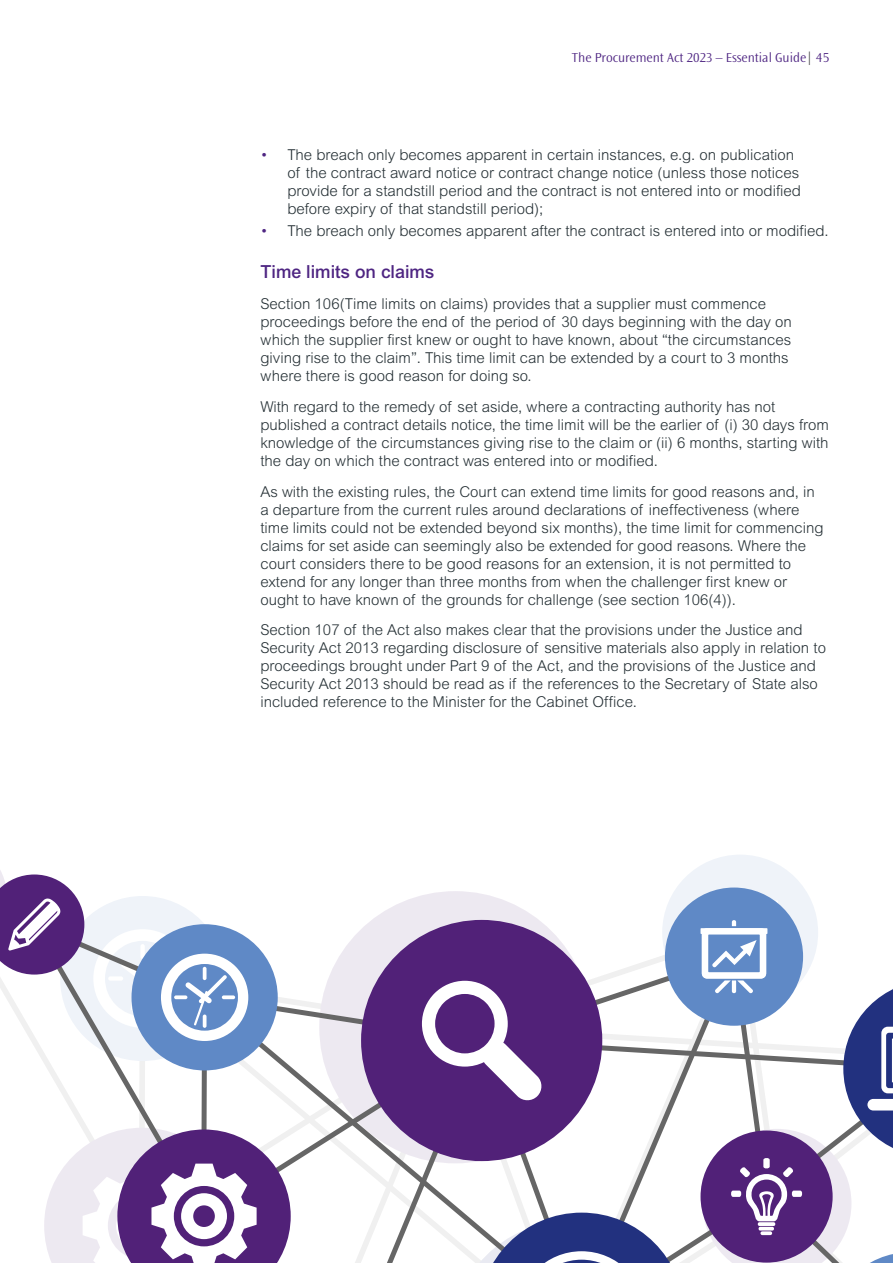
<style>
.page{position:relative;width:893px;height:1263px;background:#fff}
.page>*{position:absolute;margin:0;border:0;box-sizing:border-box;transform-origin:0 0}
.Sub_Heading{font:500 18px "Arial MT Std";color:#4e2582}
.Body{font:300 15px/18px "Arial MT Std";color:#242f34}
.t1{font:300 13.5px "Ocean Sans Std";color:#4e2582}
.s1{color:#3e3e3f}
.s2{color:#4e2582}
</style>
<div class="page">
<svg style="left:0;top:855px;width:893px;height:408px"></svg>
<p class="t1" style="left:572px;top:50px;width:259px">The Procurement Act 2023 – Essential Guide<span class="s1">|</span> 45</p>
<p class="Body" style="left:287px;top:145px;width:515px;text-indent:-27px"><span class="s2">•</span> The breach only becomes apparent in certain instances, e.g. on publication of the contract award notice or contract change notice (unless those notices provide for a standstill period and the contract is not entered into or modified before expiry of that standstill period);</p>
<p class="Body" style="left:260px;top:222px;width:570px"><span class="s2">•</span> The breach only becomes apparent after the contract is entered into or modified.</p>
<p class="Sub_Heading" style="left:260px;top:261px;width:176px">Time limits on claims</p>
<p class="Body" style="left:260px;top:295px;width:533px">Section 106(Time limits on claims) provides that a supplier must commence proceedings before the end of the period of 30 days beginning with the day on which the supplier first knew or ought to have known, about “the circumstances giving rise to the claim”. This time limit can be extended by a court to 3 months where there is good reason for doing so.</p>
<p class="Body" style="left:260px;top:397px;width:570px">With regard to the remedy of set aside, where a contracting authority has not published a contract details notice, the time limit will be the earlier of (i) 30 days from knowledge of the circumstances giving rise to the claim or (ii) 6 months, starting with the day on which the contract was entered into or modified.</p>
<p class="Body" style="left:260px;top:482px;width:565px">As with the existing rules, the Court can extend time limits for good reasons and, in a departure from the current rules around declarations of ineffectiveness (where time limits could not be extended beyond six months), the time limit for commencing claims for set aside can seemingly also be extended for good reasons. Where the court considers there to be good reasons for an extension, it is not permitted to extend for any longer than three months from when the challenger first knew or ought to have known of the grounds for challenge (see section 106(4)).</p>
<p class="Body" style="left:260px;top:621px;width:567px">Section 107 of the Act also makes clear that the provisions under the Justice and Security Act 2013 regarding disclosure of sensitive materials also apply in relation to proceedings brought under Part 9 of the Act, and the provisions of the Justice and Security Act 2013 should be read as if the references to the Secretary of State also included reference to the Minister for the Cabinet Office.</p>
</div>
